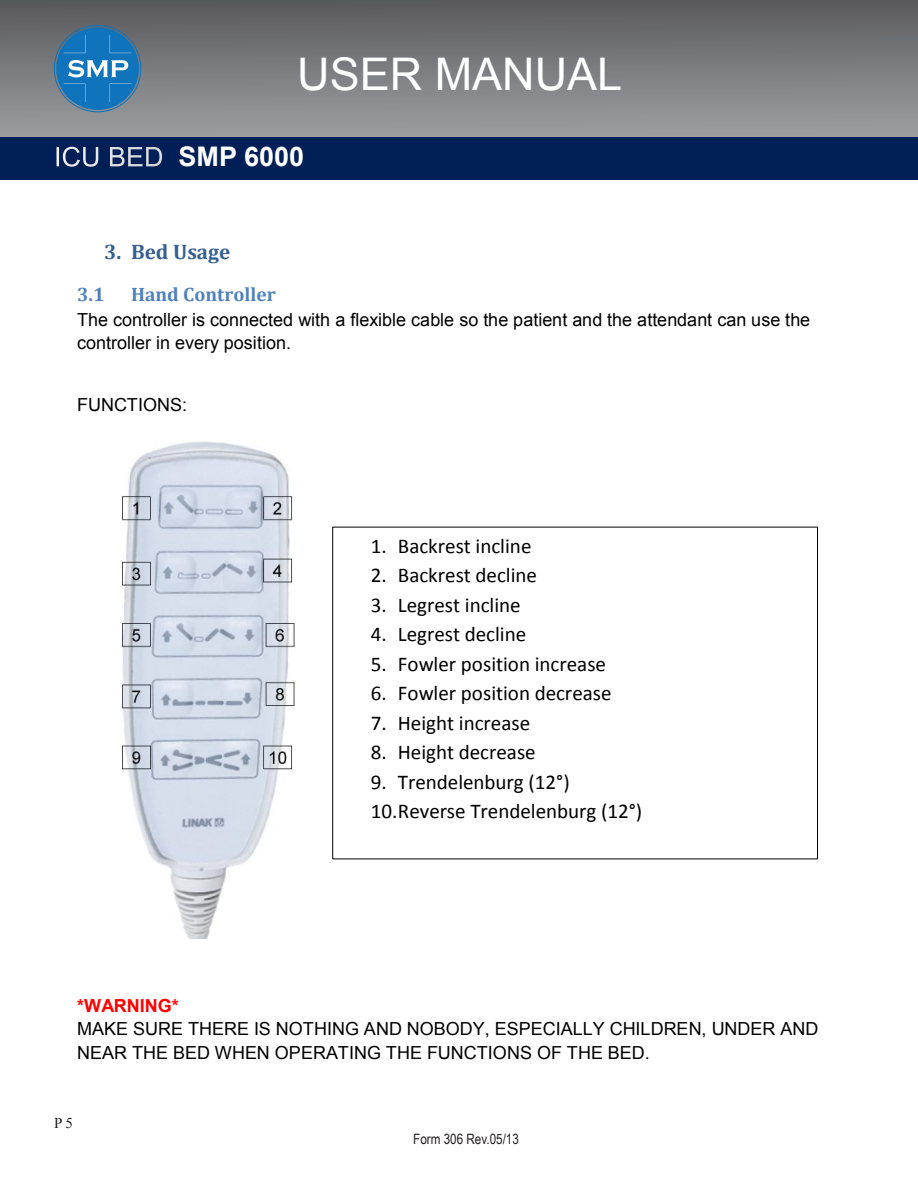
<style>
.page{position:relative;width:918px;height:1188px;background:#fff}
.page>*{position:absolute;margin:0;border:0;box-sizing:border-box;transform-origin:0 0}
.t1{font:45px "Arial";color:#fff}
.t2{font:700 27px "Arial";color:#fff}
.t3{font:21px/29.5px "Calibri";color:#000}
.t4{font:700 21px "Cambria";color:#365f91}
.t5{font:700 19.5px "Cambria";color:#4f81bd}
.t6{font:18px/23.7px "Arial";color:#000}
.t7{font:15px "Times New Roman";color:#231f20}
.t8{font:14.25px "Arial Narrow";color:#231f20}
.s1{font-weight:400}
.s2{font-weight:700;color:#f00}
</style>
<div class="page">
<div style="left:0;top:0;width:918px;height:138px;background:linear-gradient(to bottom,#5a5a5d,#9c9fa2)"></div>
<div style="left:0;top:137px;width:918px;height:42px;background:#001f56"></div>
<svg style="left:54px;top:25px;width:87px;height:87px;background:#3c7fb1"></svg>
<img style="left:121px;top:441px;width:174px;height:498px">
<div style="left:332px;top:527px;width:486px;height:332px;border:1px solid #000"></div>
<h1 class="t1" style="left:297px;top:44px;width:327px">USER MANUAL</h1>
<h2 class="t2" style="left:54px;top:139px;width:252px"><span class="s1">ICU BED</span> SMP 6000</h2>
<p class="t4" style="left:104px;top:237px;width:128px">3. Bed Usage</p>
<p class="t5" style="left:77px;top:280px;width:29px">3.1</p>
<p class="t5" style="left:131px;top:280px;width:146px">Hand Controller</p>
<p class="t6" style="left:77px;top:308px;width:735px">The controller is connected with a flexible cable so the patient and the attendant can use the controller in every position.</p>
<p class="t6" style="left:77px;top:393px;width:112px">FUNCTIONS:</p>
<p class="t3" style="left:371px;top:531px;width:162px">1. Backrest incline</p>
<p class="t3" style="left:371px;top:561px;width:168px">2. Backrest decline</p>
<p class="t3" style="left:371px;top:590px;width:151px">3. Legrest incline</p>
<p class="t3" style="left:371px;top:620px;width:157px">4. Legrest decline</p>
<p class="t3" style="left:371px;top:649px;width:237px">5. Fowler position increase</p>
<p class="t3" style="left:371px;top:679px;width:242px">6. Fowler position decrease</p>
<p class="t3" style="left:371px;top:708px;width:161px">7. Height increase</p>
<p class="t3" style="left:371px;top:738px;width:166px">8. Height decrease</p>
<p class="t3" style="left:371px;top:767px;width:273px">9. Trendelenburg (12°)<br>10.Reverse Trendelenburg (12°)</p>
<p class="t6" style="left:77px;top:994px;width:743px"><span class="s2">*WARNING*<br></span>MAKE SURE THERE IS NOTHING AND NOBODY, ESPECIALLY CHILDREN, UNDER AND<br>NEAR THE BED WHEN OPERATING THE FUNCTIONS OF THE BED.</p>
<p class="t7" style="left:54px;top:1113px;width:21px">P 5</p>
<p class="t8" style="left:413px;top:1129px;width:107px">Form 306 Rev.05/13</p>
</div>
